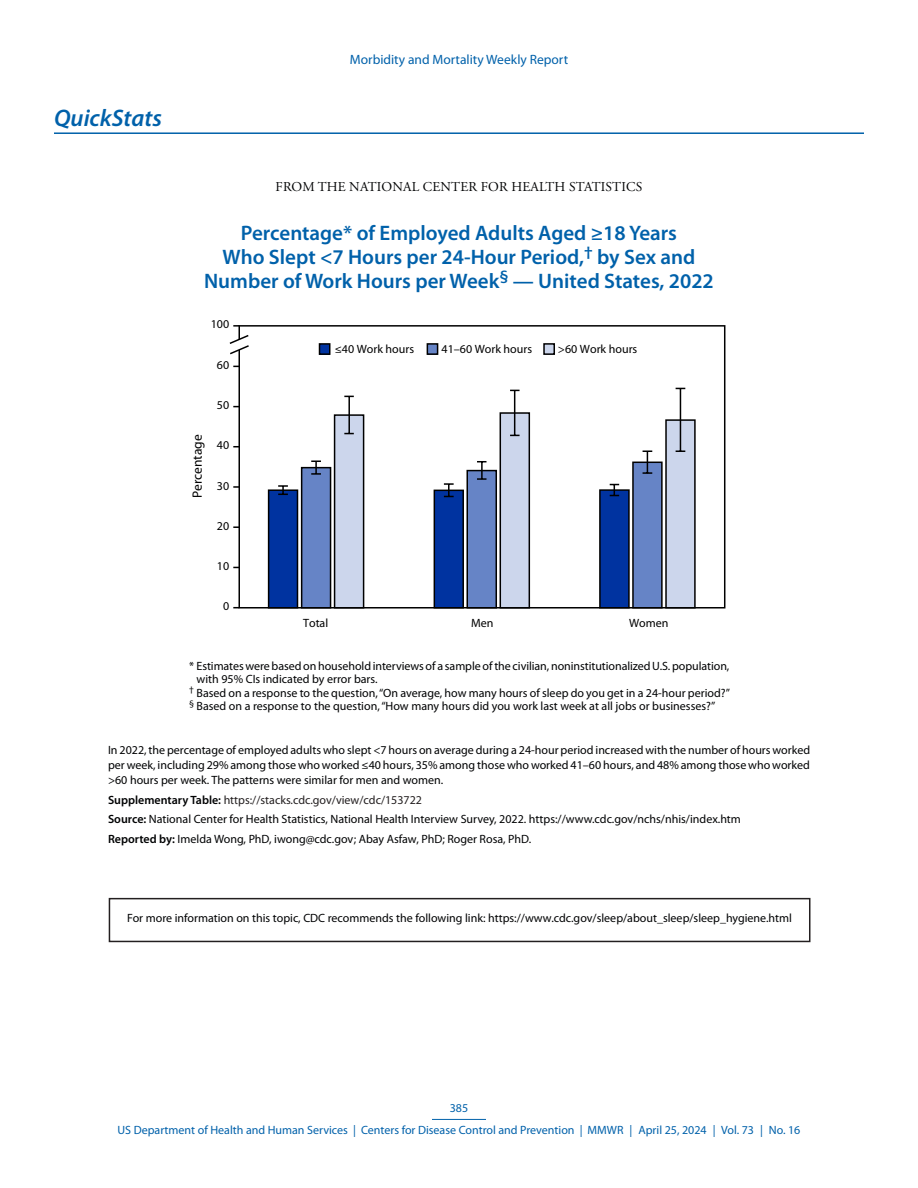
<style>
.page{position:relative;width:918px;height:1188px;background:#fff}
.page>*{position:absolute;margin:0;border:0;box-sizing:border-box;transform-origin:0 0}
.Kicker{font:italic 600 24px "Myriad Pro";color:#0061aa}
.qs_figure_title{font:600 21px/24px "Myriad Pro";color:#0061aa;text-align:center}
.Nat_l_Center_for_Health_Statistics{font:13.5px "Adobe Garamond Pro";letter-spacing:.015em;color:#010203}
.t1{font:13.5px "Myriad Pro";color:#0061aa}
.t2{font:13.5px "Myriad Pro";letter-spacing:-.005em;color:#000}
.Figure_Footnote{font:12px/13.5px "Myriad Pro";color:#010203}
.qs_source_others{font:12px/15px "Myriad Pro";color:#010203;text-align:justify}
.qs_source_first{font:12px "Myriad Pro";color:#010203}
.QS_-_boxed_URL_-_For_More_Information{font:12px "Myriad Pro";color:#010203}
.t3{font:12px/21.8px "Myriad Pro";color:#0061aa;text-align:center}
.t4{font:12px "Myriad Pro";color:#000}
.qs_source_first-2{font:12px "Myriad Pro";color:#231f20}
.s1{font-weight:600;color:#010203}
.s2{font-weight:600}
</style>
<div class="page">
<hr style="left:432px;top:1119px;width:54px;height:1px;background:#0061aa">
<hr style="left:54px;top:132px;width:810px;height:2px;background:#0061aa">
<div style="left:320px;top:344px;width:10px;height:10px;background:#0033a0"></div>
<div style="left:319px;top:343px;width:11px;height:12px;border:2px solid #000"></div>
<div style="left:427px;top:344px;width:11px;height:10px;background:#6684c6"></div>
<div style="left:427px;top:343px;width:11px;height:12px;border:2px solid #000"></div>
<div style="left:544px;top:344px;width:10px;height:10px;background:#ccd6ec"></div>
<div style="left:543px;top:343px;width:12px;height:12px;border:2px solid #000"></div>
<svg style="left:333px;top:412px;width:363px;height:194px"></svg>
<svg style="left:267px;top:460px;width:363px;height:146px"></svg>
<svg style="left:643px;top:450px;width:9px;height:24px"></svg>
<svg style="left:344px;top:396px;width:10px;height:38px"></svg>
<svg style="left:510px;top:390px;width:10px;height:46px"></svg>
<svg style="left:676px;top:450px;width:9px;height:2px"></svg>
<hr style="left:680px;top:388px;width:1px;height:32px;background:#000">
<hr style="left:680px;top:420px;width:1px;height:31px;background:#000">
<svg style="left:233px;top:526px;width:6px;height:2px"></svg>
<svg style="left:233px;top:486px;width:6px;height:2px"></svg>
<svg style="left:233px;top:325px;width:6px;height:2px"></svg>
<div style="left:239px;top:325px;width:486px;height:284px;border:2px solid #000"></div>
<svg style="left:229px;top:334px;width:20px;height:22px"></svg>
<div style="left:109px;top:898px;width:701px;height:44px;border:2px solid #231f20"></div>
<h1 class="Kicker" style="left:54px;top:105px;width:110px">QuickStats</h1>
<p class="t1" style="left:350px;top:52px;width:220px">Morbidity and Mortality Weekly Report</p>
<p class="Nat_l_Center_for_Health_Statistics" style="left:276px;top:178px;width:368px">FROM THE NATIONAL CENTER FOR HEALTH STATISTICS</p>
<p class="qs_figure_title" style="left:204px;top:222px;width:511px">Percentage* of Employed Adults Aged ≥18 Years<br>Who Slept &lt;7 Hours per 24-Hour Period,<sup>†</sup> by Sex and<br>Number of Work Hours per Week<sup>§</sup> — United States, 2022</p>
<p class="t4" style="left:211px;top:318px;width:20px">100</p>
<p class="t4" style="left:217px;top:358px;width:14px">60</p>
<p class="t2" style="left:190px;top:498px;width:65px;rotate:-90deg">Percentage</p>
<p class="t4" style="left:217px;top:399px;width:14px">50</p>
<p class="t4" style="left:217px;top:439px;width:14px">40</p>
<p class="t4" style="left:217px;top:479px;width:14px">30</p>
<p class="t4" style="left:217px;top:519px;width:14px">20</p>
<p class="t4" style="left:217px;top:559px;width:14px">10</p>
<p class="t4" style="left:223px;top:600px;width:8px">0</p>
<p class="t4" style="left:335px;top:342px;width:81px">≤40 Work hours</p>
<p class="t4" style="left:442px;top:342px;width:92px">41–60 Work hours</p>
<p class="t4" style="left:558px;top:342px;width:81px">&gt;60 Work hours</p>
<p class="t4" style="left:303px;top:616px;width:27px">Total</p>
<p class="t4" style="left:471px;top:616px;width:24px">Men</p>
<p class="t4" style="left:629px;top:616px;width:41px">Women</p>
<p class="Figure_Footnote" style="left:197px;top:659px;width:534px;text-indent:-8px">* Estimates were based on household interviews of a sample of the civilian, noninstitutionalized U.S. population, with 95% CIs indicated by error bars.</p>
<p class="Figure_Footnote" style="left:189px;top:686px;width:542px"><sup>†</sup> Based on a response to the question, “On average, how many hours of sleep do you get in a 24-hour period?”</p>
<p class="Figure_Footnote" style="left:189px;top:700px;width:528px"><sup>§</sup> Based on a response to the question, “How many hours did you work last week at all jobs or businesses?”</p>
<p class="qs_source_others" style="left:108px;top:743px;width:704px">In 2022, the percentage of employed adults who slept &lt;7 hours on average during a 24-hour period increased with the number of hours worked per week, including 29% among those who worked ≤40 hours, 35% among those who worked 41–60 hours, and 48% among those who worked &gt;60 hours per week. The patterns were similar for men and women.</p>
<p class="qs_source_first-2" style="left:108px;top:793px;width:316px"><span class="s1">Supplementary Table:</span> https://stacks.cdc.gov/view/cdc/153722</p>
<p class="qs_source_first" style="left:108px;top:812px;width:634px"><span class="s2">Source:</span> National Center for Health Statistics, National Health Interview Survey, 2022. https://www.cdc.gov/nchs/nhis/index.htm</p>
<p class="qs_source_first" style="left:108px;top:832px;width:425px"><span class="s2">Reported by:</span> Imelda Wong, PhD, iwong@cdc.gov; Abay Asfaw, PhD; Roger Rosa, PhD.</p>
<p class="QS_-_boxed_URL_-_For_More_Information" style="left:127px;top:911px;width:666px">For more information on this topic, CDC recommends the following link: https://www.cdc.gov/sleep/about_sleep/sleep_hygiene.html</p>
<p class="t3" style="left:118px;top:1098px;width:684px">385<br>US Department of Health and Human Services | Centers for Disease Control and Prevention | MMWR | April 25, 2024 | Vol. 73 | No. 16</p>
</div>
